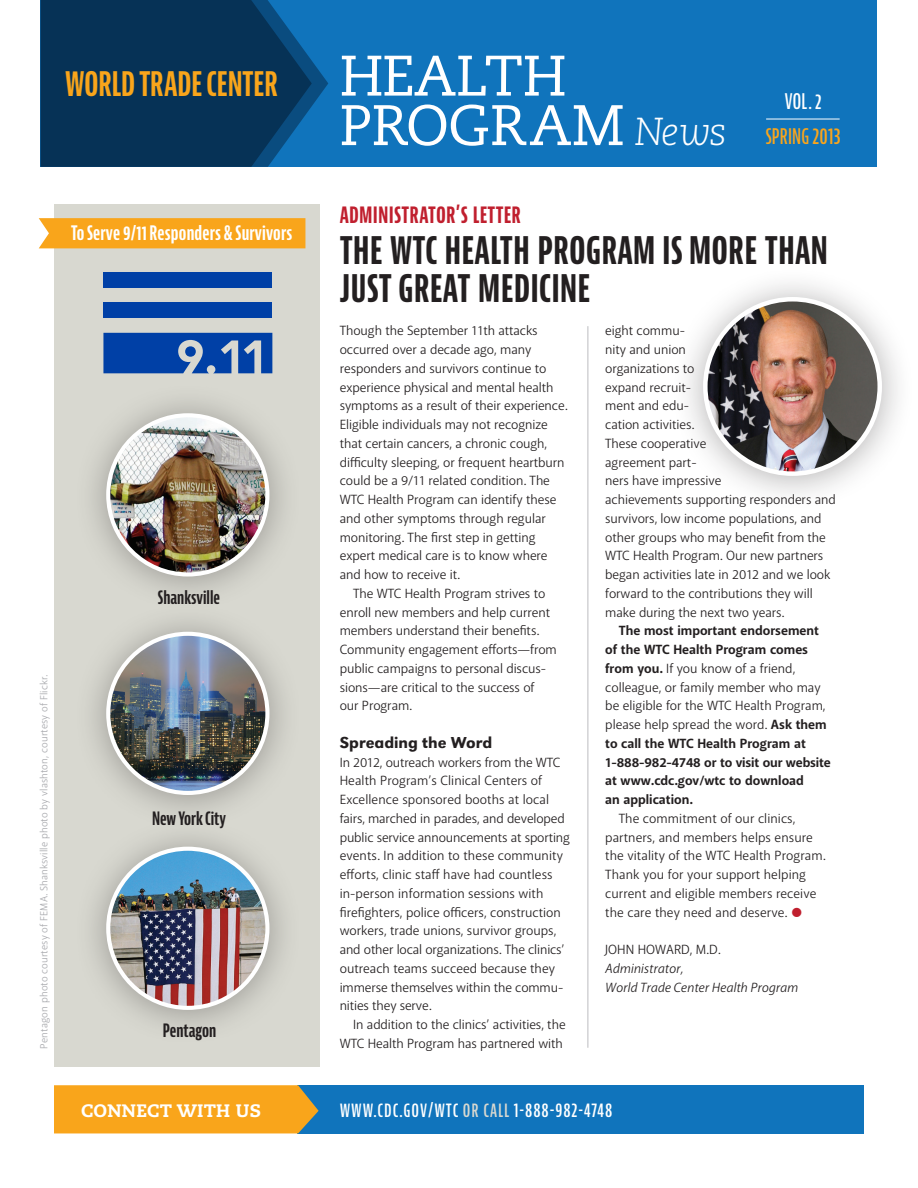
<style>
.page{position:relative;width:918px;height:1188px;background:#fff}
.page>*{position:absolute;margin:0;border:0;box-sizing:border-box;transform-origin:0 0}
.t1{font:57px/49.5px "Caecilia";letter-spacing:-.015em;color:#fff}
.wtc_story_headline{font:700 extra-condensed 40.5px/37.5px "Bernina Sans";color:#231f20}
.t2{font:700 extra-condensed 33px "Bernina Sans";letter-spacing:.005em;color:#f9a51b}
.wtc_red_header{font:700 extra-condensed 24px "Bernina Sans";letter-spacing:.01em;color:#c01f2e}
.t3{font:600 extra-condensed 21px "Bernina Sans";letter-spacing:.01em;color:#f9a51b}
.t4{font:600 extra-condensed 21px "Bernina Sans";color:#fff}
.t5{font:600 extra-condensed 19.5px "Bernina Sans";letter-spacing:.05em;color:#fff}
.wtc_sidebar_bar_head{font:700 extra-condensed 19.5px "Bernina Sans";letter-spacing:.01em;color:#fff}
.wtc_sidebar_bold{font:700 extra-condensed 18px "Bernina Sans";color:#231f20}
.t6{font:800 18px "Caecilia";letter-spacing:.01em;color:#fff}
.wtc_subhead{font:500 16.5px "URW Grotesk T";color:#231f20}
.wtc_body_no_indent{font:13.5px/18.8px "Akagi";letter-spacing:-.005em;color:#231f20}
.wtc_body_indent{font:13.5px/18.8px "Akagi";letter-spacing:-.005em;color:#231f20}
.wtc_body_indent-2{font:700 13.5px/18.8px "Akagi";color:#231f20}
.wtc_story_byline_ita{font:italic 13.5px/18.8px "Akagi";color:#231f20}
.t7{font:10.5px "Akagi";letter-spacing:.01em;color:#a8a9ad}
.s1{font-weight:300;font-style:italic;font-size:39px}
.s2{font-size:22.5px}
.s3{font-weight:400}
.s4{color:#d8d8d0}
</style>
<div class="page">
<div style="left:298px;top:1085px;width:566px;height:48px;background:#1074bc"></div>
<div style="left:54px;top:1085px;width:265px;height:48px;background:#f9a51b"></div>
<div style="left:54px;top:204px;width:266px;height:862px;background:#d8d8d0"></div>
<hr style="left:588px;top:326px;width:1px;height:722px;background:#bcbdc0">
<div style="left:39px;top:218px;width:266px;height:30px;background:#f9a51b"></div>
<div style="left:671px;top:267px;width:244px;height:244px;background:#231f20;opacity:.35"></div>
<img style="left:705px;top:299px;width:175px;height:175px;border-radius:87px">
<div style="left:703px;top:297px;width:179px;height:179px;border:4px solid #fff;border-radius:50%"></div>
<div style="left:74px;top:383px;width:228px;height:229px;background:#231f20;opacity:.35"></div>
<img style="left:108px;top:415px;width:159px;height:159px;border-radius:80px">
<div style="left:106px;top:413px;width:163px;height:164px;border:4px solid #fff;border-radius:50%"></div>
<div style="left:74px;top:602px;width:228px;height:228px;background:#231f20;opacity:.35"></div>
<img style="left:108px;top:634px;width:159px;height:159px;border-radius:80px">
<div style="left:106px;top:632px;width:163px;height:163px;border:4px solid #fff;border-radius:50%"></div>
<div style="left:74px;top:817px;width:228px;height:228px;background:#231f20;opacity:.35"></div>
<img style="left:109px;top:849px;width:158px;height:159px">
<div style="left:106px;top:847px;width:163px;height:163px;border:4px solid #fff;border-radius:50%"></div>
<div style="left:103px;top:303px;width:169px;height:15px;background:#0040a6"></div>
<div style="left:103px;top:273px;width:169px;height:15px;background:#0040a6"></div>
<svg style="left:103px;top:333px;width:169px;height:40px;background:#2358ac"></svg>
<div style="left:40px;top:0;width:838px;height:167px;background:#1074bc"></div>
<hr style="left:766px;top:119px;width:74px;height:1px;background:#fff">
<svg style="left:312px;top:61px;width:16px;height:45px"></svg>
<svg style="left:40px;top:0;width:272px;height:167px;background:#06375e"></svg>
<p class="t2" style="left:65px;top:65px;width:214px">WORLD TRADE CENTER</p>
<p class="t1" style="left:339px;top:52px;width:389px">HEALTH<br>PROGRAM <span class="s1">News</span></p>
<p class="t4" style="left:785px;top:90px;width:39px">VOL. 2</p>
<p class="t3" style="left:766px;top:124px;width:76px">SPRING <span class="s2">2013</span></p>
<p class="t7" style="left:38px;top:1048px;width:375px;rotate:-90deg">Pentagon photo courtesy of FEMA. Shanksville photo by vlashton, courtesy of Flickr.</p>
<p class="wtc_sidebar_bar_head" style="left:71px;top:222px;width:223px">To Serve 9/11 Responders &amp; Survivors</p>
<p class="wtc_sidebar_bold" style="left:158px;top:587px;width:64px">Shanksville</p>
<p class="wtc_sidebar_bold" style="left:152px;top:808px;width:75px">New York City</p>
<p class="wtc_sidebar_bold" style="left:163px;top:1020px;width:55px">Pentagon</p>
<p class="wtc_red_header" style="left:340px;top:201px;width:183px">ADMINISTRATOR’S LETTER</p>
<p class="wtc_story_headline" style="left:340px;top:232px;width:490px">THE WTC HEALTH PROGRAM IS MORE THAN<br>JUST GREAT MEDICINE</p>
<p class="wtc_body_no_indent" style="left:340px;top:321px;width:229px">Though the September 11th attacks occurred over a decade ago, many responders and survivors continue to experience physical and mental health symptoms as a result of their experience.<br>Eligible individuals may not recognize that certain cancers, a chronic cough, difficulty sleeping, or frequent heartburn could be a 9/11 related condition. The WTC Health Program can identify these and other symptoms through regular monitoring. The first step in getting expert medical care is to know where and how to receive it.</p>
<p class="wtc_body_indent" style="left:340px;top:584px;width:219px;text-indent:14px">The WTC Health Program strives to enroll new members and help current members understand their benefits.<br>Community engagement efforts—from public campaigns to personal discus&shy;sions—are critical to the success of<br>our Program.</p>
<p class="wtc_subhead" style="left:340px;top:733px;width:154px">Spreading the Word</p>
<p class="wtc_body_no_indent" style="left:340px;top:752px;width:232px">In 2012, outreach workers from the WTC Health Program’s Clinical Centers of Excellence sponsored booths at local fairs, marched in parades, and developed public service announcements at sporting events. In addition to these community efforts, clinic staff have had countless in-person information sessions with firefighters, police officers, construction workers, trade unions, survivor groups, and other local organizations. The clinics’ outreach teams succeed because they immerse themselves within the commu&shy;nities they serve.</p>
<p class="wtc_body_indent" style="left:340px;top:1015px;width:227px;text-align:right">In addition to the clinics’ activities, the<br>WTC Health Program has partnered with</p>
<p class="wtc_body_indent" style="left:605px;top:321px;width:232px">eight commu-<br>nity and union<br>organizations to<br>expand recruit-<br>ment and edu-<br>cation activities.<br>These cooperative<br>agreement part-<br>ners have impressive<br>achievements supporting responders and survivors, low income populations, and other groups who may benefit from the<br>WTC Health Program. Our new partners began activities late in 2012 and we look forward to the contributions they will make during the next two years.</p>
<p class="wtc_body_indent-2" style="left:605px;top:622px;width:227px;text-indent:14px">The most important endorsement of the WTC Health Program comes from you. <span class="s3">If you know of a friend, colleague, or family member who may be eligible for the WTC Health Program, please help spread the word.</span> Ask them to call the WTC Health Program at<br>1-888-982-4748 or to visit our website at www.cdc.gov/wtc to download<br>an application.</p>
<p class="wtc_body_no_indent" style="left:605px;top:809px;width:222px;text-indent:14px">The commitment of our clinics, partners, and members helps ensure the vitality of the WTC Health Program.<br>Thank you for your support helping current and eligible members receive the care they need and deserve.</p>
<p class="wtc_body_no_indent" style="left:605px;top:940px;width:117px">JOHN HOWARD, M.D.</p>
<p class="wtc_story_byline_ita" style="left:605px;top:959px;width:194px">Administrator,<br>World Trade Center Health Program</p>
<p class="t6" style="left:81px;top:1099px;width:182px">CONNECT WITH US</p>
<p class="t5" style="left:340px;top:1099px;width:274px">WWW.CDC.GOV/WTC <span class="s4">OR CALL</span> 1-888-982-4748</p>
</div>
